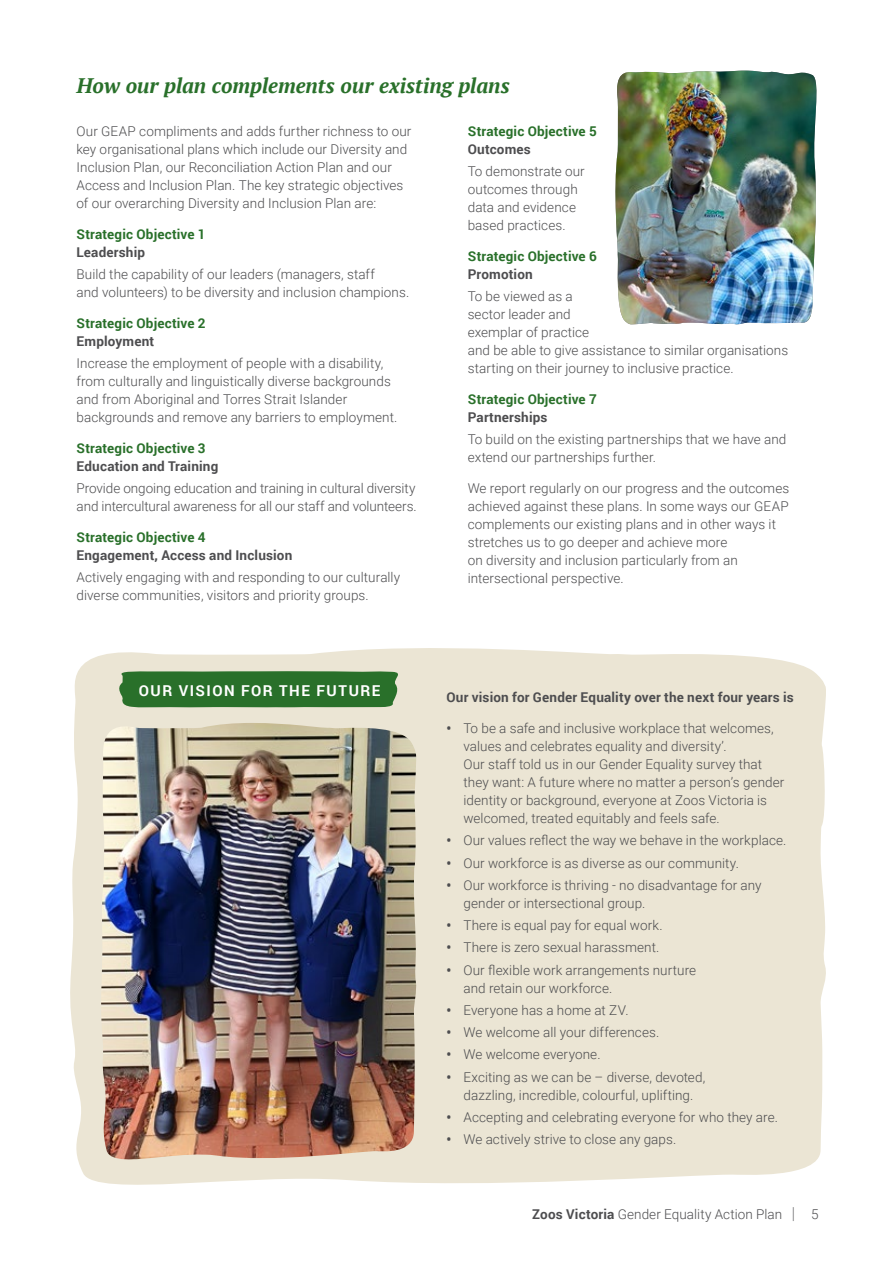
<style>
.page{position:relative;width:893px;height:1263px;background:#fff}
.page>*{position:absolute;margin:0;border:0;box-sizing:border-box;transform-origin:0 0}
.t1{font:italic 700 21px "PT Serif";letter-spacing:-.005em;color:#29702a}
.t2{font:700 15px "Roboto";letter-spacing:.1em;color:#fff}
.t3{font:300 13.5px/18px "Roboto";letter-spacing:.005em;color:#4d4d4f}
.t4{font:700 13.5px "Roboto";letter-spacing:.01em;color:#4d4d4f}
.t5{font:700 13.5px "Roboto";letter-spacing:.01em;color:#29702a}
.s1{font-weight:700}
.s2{font-size:16.5px}
</style>
<div class="page">
<div style="left:70px;top:648px;width:756px;height:537px;background:#ebe5d4"></div>
<img style="left:615px;top:71px;width:202px;height:253px">
<img style="left:99px;top:721px;width:318px;height:440px">
<svg style="left:115px;top:671px;width:290px;height:36px;background:#367835"></svg>
<h1 class="t1" style="left:77px;top:72px;width:435px">How our plan complements our existing plans</h1>
<p class="t3" style="left:77px;top:122px;width:336px">Our GEAP compliments and adds further richness to our key organisational plans which include our Diversity and Inclusion Plan, our Reconciliation Action Plan and our Access and Inclusion Plan. The key strategic objectives of our overarching Diversity and Inclusion Plan are:</p>
<p class="t5" style="left:77px;top:225px;width:131px">Strategic Objective 1</p>
<p class="t4" style="left:77px;top:243px;width:70px">Leadership</p>
<p class="t3" style="left:77px;top:265px;width:334px">Build the capability of our leaders (managers, staff<br>and volunteers) to be diversity and inclusion champions.</p>
<p class="t5" style="left:77px;top:314px;width:131px">Strategic Objective 2</p>
<p class="t4" style="left:77px;top:332px;width:79px">Employment</p>
<p class="t3" style="left:77px;top:354px;width:322px">Increase the employment of people with a disability, from culturally and linguistically diverse backgrounds and from Aboriginal and Torres Strait Islander backgrounds and remove any barriers to employment.</p>
<p class="t5" style="left:77px;top:439px;width:131px">Strategic Objective 3</p>
<p class="t4" style="left:77px;top:457px;width:143px">Education and Training</p>
<p class="t3" style="left:77px;top:479px;width:342px">Provide ongoing education and training in cultural diversity and intercultural awareness for all our staff and volunteers.</p>
<p class="t5" style="left:77px;top:528px;width:131px">Strategic Objective 4</p>
<p class="t4" style="left:77px;top:546px;width:217px">Engagement, Access and Inclusion</p>
<p class="t3" style="left:77px;top:568px;width:325px">Actively engaging with and responding to our culturally diverse communities, visitors and priority groups.</p>
<p class="t5" style="left:468px;top:122px;width:131px">Strategic Objective 5</p>
<p class="t4" style="left:468px;top:140px;width:64px">Outcomes</p>
<p class="t3" style="left:468px;top:162px;width:119px">To demonstrate our outcomes through data and evidence based practices.</p>
<p class="t5" style="left:468px;top:247px;width:131px">Strategic Objective 6</p>
<p class="t4" style="left:468px;top:265px;width:67px">Promotion</p>
<p class="t3" style="left:468px;top:287px;width:322px">To be viewed as a<br>sector leader and<br>exemplar of practice<br>and be able to give assistance to similar organisations starting on their journey to inclusive practice.</p>
<p class="t5" style="left:468px;top:390px;width:131px">Strategic Objective 7</p>
<p class="t4" style="left:468px;top:408px;width:81px">Partnerships</p>
<p class="t3" style="left:468px;top:430px;width:320px">To build on the existing partnerships that we have and extend our partnerships further.</p>
<p class="t3" style="left:468px;top:479px;width:323px">We report regularly on our progress and the outcomes achieved against these plans. In some ways our GEAP complements our existing plans and in other ways it stretches us to go deeper and achieve more<br>on diversity and inclusion particularly from an intersectional perspective.</p>
<p class="t2" style="left:139px;top:680px;width:243px">OUR VISION FOR THE FUTURE</p>
<p class="t4" style="left:446px;top:688px;width:349px">Our vision for Gender Equality over the next four years is</p>
<p class="t3" style="left:463px;top:719px;width:322px;text-indent:-17px"><span class="s1">•</span> To be a safe and inclusive workplace that welcomes, values and celebrates equality and diversity’.<br>Our staff told us in our Gender Equality survey that they want: A future where no matter a person’s gender identity or background, everyone at Zoos Victoria is welcomed, treated equitably and feels safe.</p>
<p class="t3" style="left:446px;top:831px;width:341px"><span class="s1">•</span> Our values reflect the way we behave in the workplace.</p>
<p class="t3" style="left:446px;top:853px;width:294px"><span class="s1">•</span> Our workforce is as diverse as our community.</p>
<p class="t3" style="left:463px;top:875px;width:300px;text-indent:-17px"><span class="s1">•</span> Our workforce is thriving - no disadvantage for any gender or intersectional group.</p>
<p class="t3" style="left:446px;top:916px;width:218px"><span class="s1">•</span> There is equal pay for equal work.</p>
<p class="t3" style="left:446px;top:938px;width:214px"><span class="s1">•</span> There is zero sexual harassment.</p>
<p class="t3" style="left:463px;top:960px;width:234px;text-indent:-17px"><span class="s1">•</span> Our flexible work arrangements nurture and retain our workforce.</p>
<p class="t3" style="left:446px;top:1000px;width:184px"><span class="s1">•</span> Everyone has a home at ZV.</p>
<p class="t3" style="left:446px;top:1023px;width:214px"><span class="s1">•</span> We welcome all your differences.</p>
<p class="t3" style="left:446px;top:1045px;width:156px"><span class="s1">•</span> We welcome everyone.</p>
<p class="t3" style="left:446px;top:1067px;width:260px;text-align:center"><span class="s1">•</span> Exciting as we can be – diverse, devoted, dazzling, incredible, colourful, uplifting.</p>
<p class="t3" style="left:446px;top:1107px;width:333px"><span class="s1">•</span> Accepting and celebrating everyone for who they are.</p>
<p class="t3" style="left:446px;top:1130px;width:231px"><span class="s1">•</span> We actively strive to close any gaps.</p>
<p class="t3" style="left:532px;top:1204px;width:288px"><span class="s1">Zoos Victoria</span> Gender Equality Action Plan <span class="s2">|</span> 5</p>
</div>
